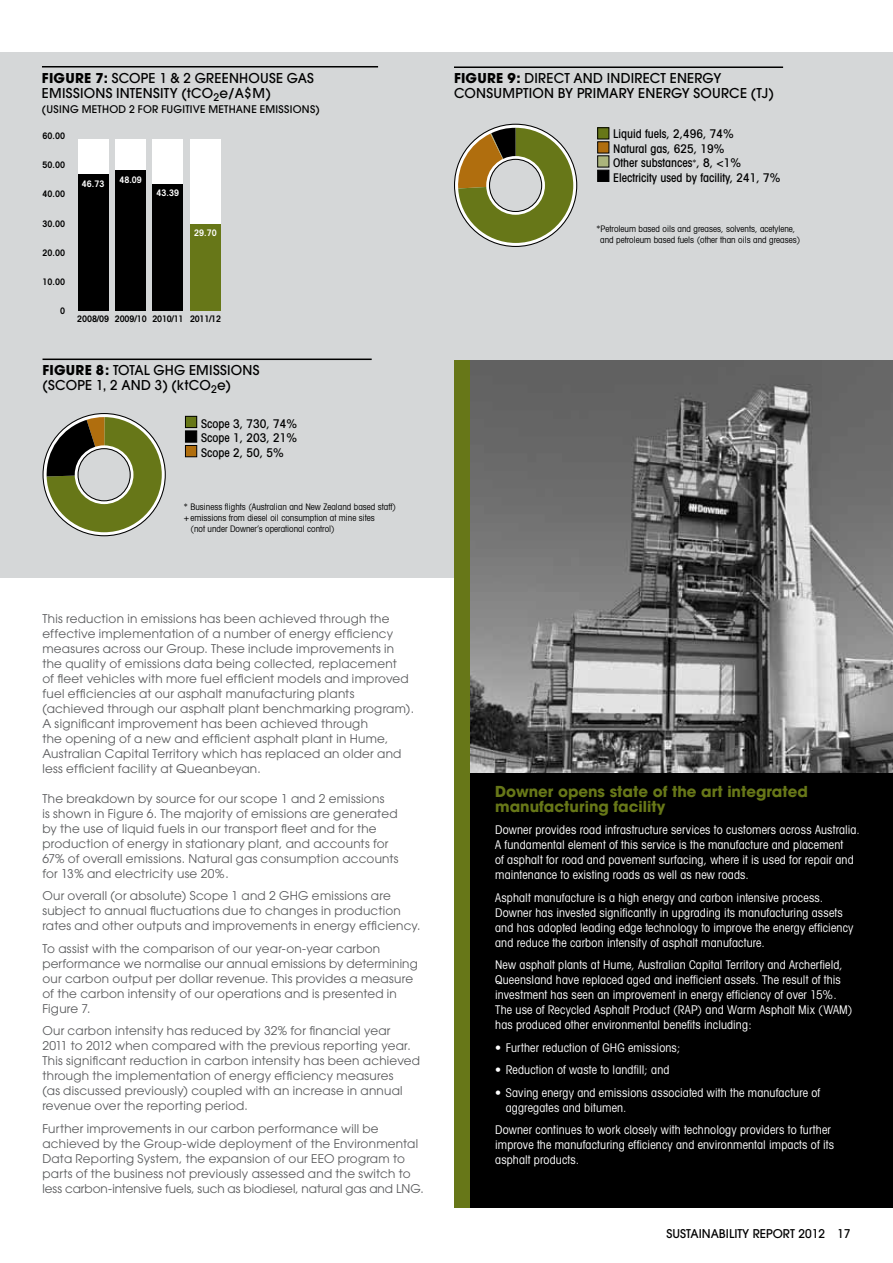
<style>
.page{position:relative;width:893px;height:1263px;background:#fff}
.page>*{position:absolute;margin:0;border:0;box-sizing:border-box;transform-origin:0 0}
.t1{font:700 15px/15px "Avant Garde";color:#677718}
.t2{font:13.5px/16.2px "Avant Garde";letter-spacing:.015em;color:#000}
.t3{font:500 13.5px/15px "Avant Garde";letter-spacing:.02em;color:#000}
.t4{font:700 13.5px "Avant Garde";letter-spacing:.02em;color:#000}
.t5{font:12px/15px "Avant Garde";letter-spacing:.02em;color:#58595b}
.t6{font:condensed 12px/15px "Avant Garde";letter-spacing:.015em;color:#fff}
.t7{font:500 condensed 12px/14.4px "Avant Garde";color:#000;text-align:justify}
.t8{font:500 12px "Avant Garde";color:#000}
.t9{font:500 10.5px "Avant Garde";letter-spacing:.025em;color:#000}
.t10{font:condensed 9px/10.8px "Avant Garde";color:#000;text-align:center}
.t11{font:600 condensed 9px "Avant Garde";letter-spacing:-.01em;color:#000}
.t12{font:600 condensed 9px "Avant Garde";color:#fff}
.s1{font-weight:500}
.s2{font-weight:700}
.s3{font-weight:400;font-size:9px}
</style>
<div class="page">
<div style="left:0;top:52px;width:893px;height:526px;background:#d5d7d8"></div>
<div style="left:465px;top:772px;width:428px;height:435px;background:#000"></div>
<hr style="left:42px;top:66px;width:336px;height:2px;background:#000">
<div style="left:78px;top:139px;width:30px;height:35px;background:#fff"></div>
<div style="left:116px;top:139px;width:30px;height:31px;background:#fff"></div>
<div style="left:153px;top:139px;width:30px;height:45px;background:#fff"></div>
<div style="left:190px;top:139px;width:30px;height:85px;background:#fff"></div>
<div style="left:153px;top:184px;width:30px;height:127px;background:#000"></div>
<div style="left:116px;top:170px;width:30px;height:141px;background:#000"></div>
<div style="left:190px;top:224px;width:30px;height:87px;background:#677718"></div>
<div style="left:78px;top:174px;width:30px;height:137px;background:#000"></div>
<hr style="left:43px;top:359px;width:329px;height:1px;background:#000">
<svg style="left:46px;top:417px;width:116px;height:115px"></svg>
<svg style="left:75px;top:445px;width:58px;height:59px"></svg>
<div style="left:78px;top:449px;width:52px;height:52px;background:#d5d7d8;border-radius:50%"></div>
<div style="left:78px;top:448px;width:53px;height:53px;border:1px solid #000;border-radius:50%"></div>
<div style="left:185px;top:430px;width:12px;height:12px;background:#000;border:1px solid #000"></div>
<div style="left:185px;top:445px;width:12px;height:12px;background:#b06e0e;border:1px solid #000"></div>
<div style="left:185px;top:416px;width:12px;height:12px;background:#677718"></div>
<div style="left:185px;top:416px;width:12px;height:12px;border:1px solid #000"></div>
<hr style="left:454px;top:66px;width:329px;height:2px;background:#000">
<svg style="left:457px;top:128px;width:116px;height:115px"></svg>
<svg style="left:486px;top:156px;width:59px;height:59px"></svg>
<div style="left:489px;top:159px;width:53px;height:52px;background:#d5d7d8;border-radius:50%"></div>
<div style="left:489px;top:159px;width:53px;height:53px;border:1px solid #000;border-radius:50%"></div>
<div style="left:597px;top:141px;width:12px;height:12px;background:#b06e0e;border:1px solid #000"></div>
<div style="left:597px;top:155px;width:12px;height:12px;background:#abb47c;border:1px solid #000"></div>
<div style="left:597px;top:170px;width:12px;height:12px;background:#000;border:1px solid #000"></div>
<div style="left:598px;top:128px;width:11px;height:11px;background:#677718"></div>
<div style="left:597px;top:127px;width:12px;height:12px;border:1px solid #000"></div>
<img style="left:469px;top:360px;width:424px;height:412px">
<div style="left:454px;top:360px;width:15px;height:848px;background:#677718"></div>
<p class="t4" style="left:42px;top:69px;width:87px">Figure 7: <span class="s1">SCOPE</span></p>
<p class="t3" style="left:159px;top:70px;width:64px">1 &amp; 2 GREEN</p>
<p class="t3" style="left:239px;top:70px;width:76px">HOUSEGAS</p>
<p class="t3" style="left:42px;top:85px;width:47px">EMISSION</p>
<p class="t3" style="left:106px;top:85px;width:19px">S INTEN</p>
<p class="t3" style="left:153px;top:85px;width:119px">SITY (TCO<sub>2</sub>E/A$M)</p>
<p class="t9" style="left:42px;top:102px;width:279px">(USING METHOD 2 FOR FUGITIVE METHANE EMISSIONS)</p>
<p class="t2" style="left:43px;top:72px;width:259px"><span class="s2">FIGURE 3:</span> Greenhouse Gas Emissions<br>Intensity (tCO<sub>2</sub>e/A$M) (using Method 2 for fugitive methane emissions)</p>
<p class="t11" style="left:43px;top:130px;width:24px">60.00</p>
<p class="t11" style="left:43px;top:159px;width:24px">50.00</p>
<p class="t11" style="left:43px;top:188px;width:24px">40.00</p>
<p class="t11" style="left:43px;top:218px;width:24px">30.00</p>
<p class="t11" style="left:43px;top:247px;width:24px">20.00</p>
<p class="t11" style="left:43px;top:276px;width:24px">10.00</p>
<p class="t11" style="left:60px;top:306px;width:7px">0</p>
<p class="t12" style="left:82px;top:178px;width:24px">46.73</p>
<p class="t12" style="left:119px;top:174px;width:24px">48.09</p>
<p class="t12" style="left:157px;top:188px;width:24px">43.39</p>
<p class="t12" style="left:194px;top:227px;width:24px">29.70</p>
<p class="t11" style="left:77px;top:313px;width:145px">2008/09 2009/10 2010/11 2011/12</p>
<p class="t2" style="left:43px;top:361px;width:204px"><span class="s2">FIGURE 4:</span> Total GHG Emissions (Scope 1, 2 &amp; 3) (ktCO<sub>2</sub>e)</p>
<p class="t4" style="left:50px;top:361px;width:56px">igure 8</p>
<p class="t3" style="left:129px;top:363px;width:131px">TAL GHG EM IS IONS</p>
<p class="t3" style="left:48px;top:378px;width:45px">S OPE</p>
<p class="t3" style="left:122px;top:378px;width:111px">AND 3) (KTCO<sub>2</sub>E)</p>
<p class="t7" style="left:201px;top:416px;width:98px">Scope 3, 730, 74% Scope 1, 203, 21% Scope 2, 50, 5%</p>
<p class="t10" style="left:184px;top:502px;width:213px">* Business flights (Australian and New Zealand based staff)</p>
<p class="t10" style="left:184px;top:512px;width:192px">+ emissions from diesel oil consumption at mine sites</p>
<p class="t10" style="left:191px;top:523px;width:146px">(not under Downer’s operational control)</p>
<p class="t5" style="left:42px;top:611px;width:373px">This reduction in emissions has been achieved through the effective implementation of a number of energy efficiency measures across our Group. These include improvements in the quality of emissions data being collected, replacement<br>of fleet vehicles with more fuel efficient models and improved fuel efficiencies at our asphalt manufacturing plants (achieved through our asphalt plant benchmarking program).<br>A significant improvement has been achieved through<br>the opening of a new and efficient asphalt plant in Hume, Australian Capital Territory which has replaced an older and less efficient facility at Queanbeyan.</p>
<p class="t5" style="left:42px;top:791px;width:358px">The breakdown by source for our scope 1 and 2 emissions<br>is shown in Figure 6. The majority of emissions are generated by the use of liquid fuels in our transport fleet and for the production of energy in stationary plant, and accounts for 67% of overall emissions. Natural gas consumption accounts for 13% and electricity use 20%.</p>
<p class="t5" style="left:42px;top:888px;width:380px">Our overall (or absolute) Scope 1 and 2 GHG emissions are subject to annual fluctuations due to changes in production rates and other outputs and improvements in energy efficiency.</p>
<p class="t5" style="left:42px;top:941px;width:377px">To assist with the comparison of our year-on-year carbon performance we normalise our annual emissions by determining our carbon output per dollar revenue. This provides a measure of the carbon intensity of our operations and is presented in Figure 7.</p>
<p class="t5" style="left:42px;top:1023px;width:379px">Our carbon intensity has reduced by 32% for financial year<br>2011 to 2012 when compared with the previous reporting year.<br>This significant reduction in carbon intensity has been achieved through the implementation of energy efficiency measures<br>(as discussed previously) coupled with an increase in annual revenue over the reporting period.</p>
<p class="t5" style="left:42px;top:1121px;width:383px">Further improvements in our carbon performance will be achieved by the Group-wide deployment of the Environmental Data Reporting System, the expansion of our EEO program to parts of the business not previously assessed and the switch to less carbon-intensive fuels, such as biodiesel, natural gas and LNG.</p>
<p class="t3" style="left:454px;top:71px;width:322px"><span class="s2">Figure 9:</span> DIRECT AND INDIRECT ENERGY<br>CONSUMPTION BY PRIMARY ENERGY SOURCE (TJ)</p>
<p class="t2" style="left:454px;top:72px;width:290px"><span class="s2">FIGURE 5:</span> Direct and Indirect Energy<br>Consumption by Primary Energy Source (TJ)</p>
<p class="t7" style="left:613px;top:127px;width:169px;text-align:left">Liquid fuels, 2,496, 74%<br>Natural gas, 625, 19%<br>Other substances<span class="s3">*</span>, 8, &lt;1%<br>Electricity used by facility, 241, 7%</p>
<p class="t10" style="left:596px;top:223px;width:205px">*Petroleum based oils and greases, solvents, acetylene, and petroleum based fuels (other than oils and greases)</p>
<p class="t1" style="left:495px;top:783px;width:314px">Downer opens state of the art integrated manufacturing facility</p>
<p class="t6" style="left:495px;top:822px;width:366px">Downer provides road infrastructure services to customers across Australia.<br>A fundamental element of this service is the manufacture and placement<br>of asphalt for road and pavement surfacing, where it is used for repair and maintenance to existing roads as well as new roads.</p>
<p class="t6" style="left:495px;top:889px;width:360px">Asphalt manufacture is a high energy and carbon intensive process.<br>Downer has invested significantly in upgrading its manufacturing assets and has adopted leading edge technology to improve the energy efficiency and reduce the carbon intensity of asphalt manufacture.</p>
<p class="t6" style="left:495px;top:957px;width:359px">New asphalt plants at Hume, Australian Capital Territory and Archerfield, Queensland have replaced aged and inefficient assets. The result of this investment has seen an improvement in energy efficiency of over 15%.<br>The use of Recycled Asphalt Product (RAP) and Warm Asphalt Mix (WAM) has produced other environmental benefits including:</p>
<p class="t6" style="left:495px;top:1039px;width:187px">• Further reduction of GHG emissions;</p>
<p class="t6" style="left:495px;top:1062px;width:176px">• Reduction of waste to landfill; and</p>
<p class="t6" style="left:506px;top:1084px;width:316px;text-indent:-11px">• Saving energy and emissions associated with the manufacture of aggregates and bitumen.</p>
<p class="t6" style="left:495px;top:1122px;width:340px">Downer continues to work closely with technology providers to further improve the manufacturing efficiency and environmental impacts of its asphalt products.</p>
<p class="t8" style="left:666px;top:1226px;width:186px">SUSTAINABILITY REPORT 2012 17</p>
</div>
